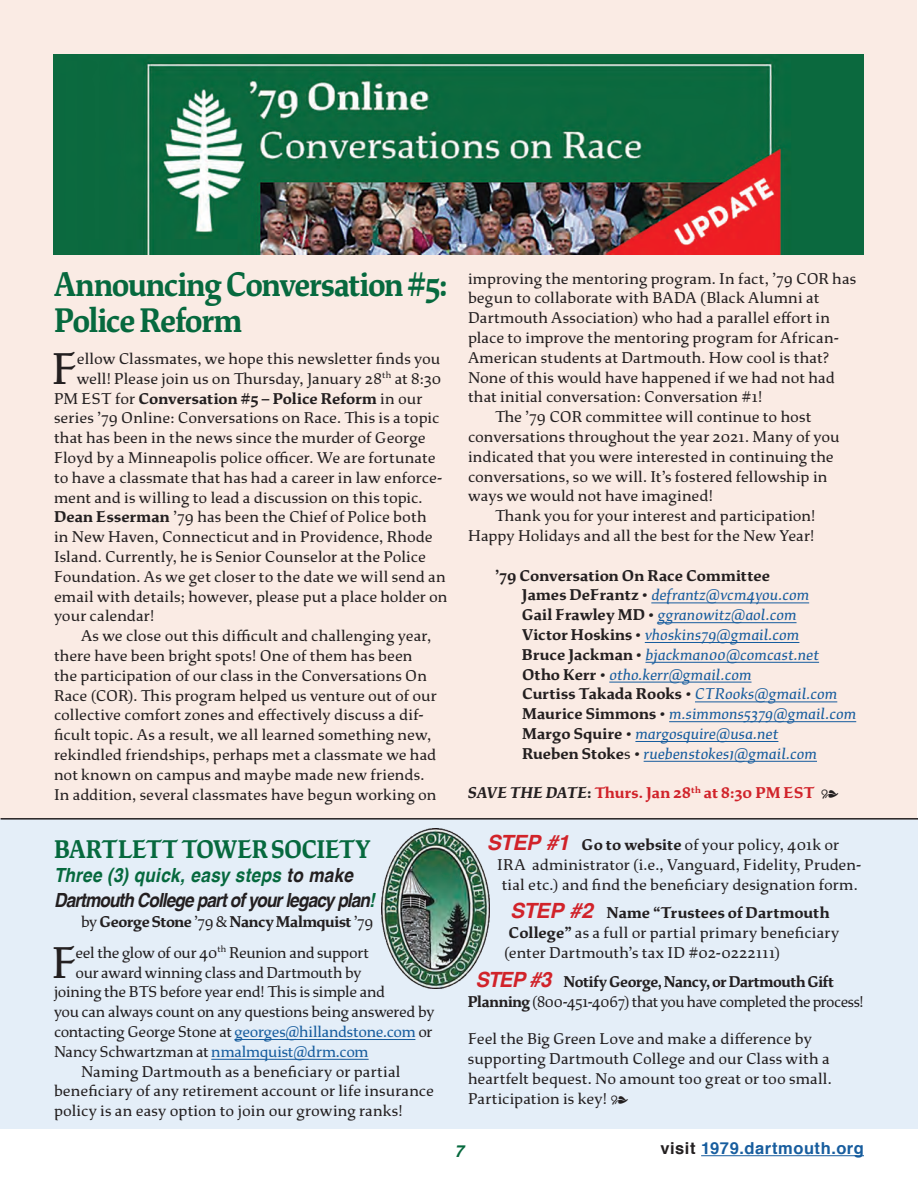
<style>
.page{position:relative;width:918px;height:1188px;background:#fff}
.page>*{position:absolute;margin:0;border:0;box-sizing:border-box;transform-origin:0 0}
.Paragraph_Text_Lead{font:46.95px "Dartmouth Ruzicka";color:#231f20}
.Paragraph_Heading{font:700 36px "Dartmouth Ruzicka";letter-spacing:-.035em;color:#06693e;scale:.88 1}
.Paragraph_Heading-2{font:700 36px "Dartmouth Ruzicka";letter-spacing:-.035em;color:#06693e;scale:.89 1}
.Paragraph_Heading-3{font:700 27px "Dartmouth Ruzicka";letter-spacing:-.025em;color:#06693e;scale:.89 1}
.Paragraph_Sub_head{font:italic 700 19.5px/25.2px "Helvetica";letter-spacing:-.045em;color:#231f20;scale:.88 1}
.Paragraph_Text_2{font:16.5px/19.8px "Dartmouth Ruzicka";letter-spacing:.005em;color:#231f20}
.Paragraph_Text_Lead-2{font:16.5px "Dartmouth Ruzicka";color:#231f20}
.Paragraph_Text_2-2{font:italic 16.5px "Dartmouth Ruzicka";color:#175d9e}
.Paragraph_Text_2-3{font:16.5px/19.8px "Dartmouth Ruzicka";letter-spacing:-.025em;color:#231f20;scale:.96 1}
.Paragraph_Text_2-4{font:700 16.5px "Dartmouth Ruzicka";letter-spacing:-.005em;color:#231f20}
.Paragraph_Text_Lead-3{font:700 16.5px "Dartmouth Ruzicka";color:#231f20}
.Paragraph_Text_2-5{font:700 16.5px "Dartmouth Ruzicka";letter-spacing:.015em;color:#d1232a}
.Paragraph_Text_Lead-4{font:16.5px "Dartmouth Ruzicka";letter-spacing:-.02em;color:#231f20}
.Paragraph_Text_2-6{font:700 16.5px "Dartmouth Ruzicka";letter-spacing:-.025em;color:#231f20}
.t1{font:700 16.5px "Helvetica";letter-spacing:.03em;color:#175d9e}
.t2{font:italic 700 16.5px "Helvetica";color:#06693e}
.s1{font-weight:400}
.s2{font-weight:700}
.s3{font-weight:700;font-style:normal;color:#231f20}
.s4{font-style:normal;color:#231f20}
.s5{font-weight:400;font-style:italic;color:#175d9e}
.s6{font-style:italic;color:#231f20}
.s7{color:#231f20}
.s8{font-weight:400;color:#231f20}
.s9{color:#06693e}
.s10{color:#175d9e}
.s11{font-family:"Helvetica";font-weight:700;font-style:italic;font-size:21px;color:#d1232a}
</style>
<div class="page">
<hr style="left:701px;top:1155px;width:163px;height:1px;background:#175d9e">
<div style="left:1px;top:819px;width:917px;height:309px;background:#e4eef8"></div>
<div style="left:0;top:0;width:916px;height:819px;background:#faebe4"></div>
<hr style="left:651px;top:602px;width:158px;height:1px;background:#175d9e">
<hr style="left:658px;top:622px;width:139px;height:1px;background:#175d9e">
<hr style="left:645px;top:642px;width:154px;height:1px;background:#175d9e">
<hr style="left:645px;top:662px;width:174px;height:1px;background:#175d9e">
<hr style="left:609px;top:682px;width:143px;height:1px;background:#175d9e">
<hr style="left:695px;top:701px;width:142px;height:1px;background:#175d9e">
<hr style="left:669px;top:721px;width:187px;height:1px;background:#175d9e">
<hr style="left:635px;top:741px;width:143px;height:1px;background:#175d9e">
<hr style="left:644px;top:761px;width:173px;height:1px;background:#175d9e">
<img style="left:53px;top:54px;width:810px;height:201px">
<hr style="left:235px;top:1039px;width:180px;height:1px;background:#175d9e">
<hr style="left:211px;top:1059px;width:158px;height:1px;background:#175d9e">
<img style="left:382px;top:828px;width:108px;height:161px">
<hr style="left:1px;top:818px;width:917px;height:2px;background:#231f20">
<p class="Paragraph_Heading" style="left:54px;top:264px;width:449px">Announcing Conversation #5:</p>
<p class="Paragraph_Heading-2" style="left:54px;top:300px;width:213px">Police Reform</p>
<p class="Paragraph_Text_Lead" style="left:52px;top:341px;width:26px">F</p>
<p class="Paragraph_Text_Lead-2" style="left:77px;top:349px;width:365px">ellow Classmates, we hope this newsletter finds you</p>
<p class="Paragraph_Text_Lead-2" style="left:77px;top:369px;width:366px">well! Please join us on Thursday, January 28<sup>th</sup> at 8:30</p>
<p class="Paragraph_Text_Lead-3" style="left:54px;top:389px;width:370px"><span class="s1">PM EST for</span> Conversation #5 – Police Reform <span class="s1">in our</span></p>
<p class="Paragraph_Text_Lead-2" style="left:54px;top:409px;width:387px">series ’79 Online: Conversations on Race. This is a topic</p>
<p class="Paragraph_Text_Lead-2" style="left:54px;top:428px;width:373px">that has been in the news since the murder of George</p>
<p class="Paragraph_Text_Lead-2" style="left:54px;top:448px;width:383px">Floyd by a Minneapolis police officer. We are fortunate</p>
<p class="Paragraph_Text_Lead-2" style="left:54px;top:468px;width:390px">to have a classmate that has had a career in law enforce-</p>
<p class="Paragraph_Text_Lead-2" style="left:54px;top:488px;width:370px">ment and is willing to lead a discussion on this topic.</p>
<p class="Paragraph_Text_Lead-2" style="left:54px;top:508px;width:374px"><span class="s2">Dean Esserman</span> ’79 has been the Chief of Police both</p>
<p class="Paragraph_Text_Lead-2" style="left:54px;top:527px;width:380px">in New Haven, Connecticut and in Providence, Rhode</p>
<p class="Paragraph_Text_Lead-2" style="left:54px;top:547px;width:373px">Island. Currently, he is Senior Counselor at the Police</p>
<p class="Paragraph_Text_Lead-2" style="left:54px;top:567px;width:393px">Foundation. As we get closer to the date we will send an</p>
<p class="Paragraph_Text_Lead-2" style="left:54px;top:587px;width:395px">email with details; however, please put a place holder on</p>
<p class="Paragraph_Text_Lead-2" style="left:54px;top:607px;width:102px">your calendar!</p>
<p class="Paragraph_Text_2" style="left:54px;top:626px;width:384px;text-indent:27px">As we close out this difficult and challenging year, there have been bright spots! One of them has been the participation of our class in the Conversations On Race (COR). This program helped us venture out of our collective comfort zones and effectively discuss a dif&shy;ficult topic. As a result, we all learned something new, rekindled friendships, perhaps met a classmate we had not known on campus and maybe made new friends.<br>In addition, several classmates have begun working on</p>
<p class="Paragraph_Text_2" style="left:468px;top:269px;width:390px">improving the mentoring program. In fact, ’79 COR has begun to collaborate with BADA (Black Alumni at Dartmouth Association) who had a parallel effort in place to improve the mentoring program for African-American students at Dartmouth. How cool is that?<br>None of this would have happened if we had not had that initial conversation: Conversation #1!</p>
<p class="Paragraph_Text_2" style="left:468px;top:407px;width:373px;text-indent:27px">The ’79 COR committee will continue to host conversations throughout the year 2021. Many of you indicated that you were interested in continuing the conversations, so we will. It’s fostered fellowship in ways we would not have imagined!</p>
<p class="Paragraph_Text_2" style="left:468px;top:506px;width:349px;text-align:right">Thank you for your interest and participation!<br>Happy Holidays and all the best for the New Year!</p>
<p class="Paragraph_Text_2-4" style="left:495px;top:566px;width:277px">’79 Conversation On Race Committee</p>
<p class="Paragraph_Text_2-2" style="left:522px;top:584px;width:289px"><span class="s3">James DeFrantz</span> <span class="s4">•</span> defrantz@vcm4you.com</p>
<p class="Paragraph_Text_2-2" style="left:522px;top:604px;width:276px"><span class="s3">Gail Frawley MD</span> <span class="s4">•</span> ggranowitz@aol.com</p>
<p class="Paragraph_Text_2-2" style="left:522px;top:624px;width:279px"><span class="s3">Victor Hoskins</span> <span class="s4">•</span> vhoskins79@gmail.com</p>
<p class="Paragraph_Text_2-2" style="left:522px;top:644px;width:299px"><span class="s3">Bruce Jackman</span> <span class="s4">•</span> bjackman00@comcast.net</p>
<p class="Paragraph_Text_2-2" style="left:522px;top:664px;width:231px"><span class="s3">Otho Kerr</span> <span class="s4">•</span> otho.kerr@gmail.com</p>
<p class="Paragraph_Text_2-4" style="left:522px;top:684px;width:317px">Curtiss Takada Rooks <span class="s1">•</span> <span class="s5">CTRooks@gmail.com</span></p>
<p class="Paragraph_Text_2-2" style="left:522px;top:703px;width:336px"><span class="s3">Maurice Simmons</span> <span class="s4">•</span> m.simmons5379@gmail.com</p>
<p class="Paragraph_Text_2-2" style="left:522px;top:723px;width:258px"><span class="s3">Margo Squire</span> <span class="s4">•</span> margosquire@usa.net</p>
<p class="Paragraph_Text_2-2" style="left:522px;top:743px;width:297px"><span class="s3">Rueben Stoke</span><span class="s4">s •</span> ruebenstokes1@gmail.com</p>
<p class="Paragraph_Text_2-5" style="left:468px;top:783px;width:372px"><span class="s6">SAVE THE DATE</span><span class="s7">:</span>Thurs. Jan 28<sup>th</sup> at 8:30 PM EST <span class="s8">❧</span></p>
<p class="Paragraph_Heading-3" style="left:54px;top:834px;width:357px">BARTLETT TOWER SOCIETY</p>
<p class="Paragraph_Sub_head" style="left:54px;top:863px;width:366px"><span class="s9">Three (3) quick, easy steps</span> to make<br>Dartmouth College part of your legacy plan<span class="s9">!</span></p>
<p class="Paragraph_Text_2-6" style="left:81px;top:912px;width:294px"><span class="s1">by</span> George Stone <span class="s1">’79 &amp;</span> Nancy Malmquist <span class="s1">’79</span></p>
<p class="Paragraph_Text_Lead" style="left:52px;top:935px;width:26px">F</p>
<p class="Paragraph_Text_Lead-4" style="left:75px;top:943px;width:295px">eel the glow of our 40<sup>th</sup> Reunion and support</p>
<p class="Paragraph_Text_Lead-2" style="left:75px;top:963px;width:288px">our award winning class and Dartmouth by</p>
<p class="Paragraph_Text_Lead-2" style="left:54px;top:983px;width:332px">joining the BTS before year end! This is simple and</p>
<p class="Paragraph_Text_Lead-2" style="left:54px;top:1002px;width:382px">you can always count on any questions being answered by</p>
<p class="Paragraph_Text_Lead-2" style="left:54px;top:1022px;width:380px">contacting George Stone at <span class="s10">georges@hillandstone.com</span> or</p>
<p class="Paragraph_Text_Lead-2" style="left:54px;top:1042px;width:316px">Nancy Schwartzman at <span class="s10">nmalmquist@drm.com</span></p>
<p class="Paragraph_Text_2" style="left:54px;top:1062px;width:382px;text-indent:27px">Naming Dartmouth as a beneficiary or partial beneficiary of any retirement account or life insurance policy is an easy option to join our growing ranks!</p>
<p class="Paragraph_Text_2" style="left:497px;top:835px;width:366px;text-indent:-10px"><span class="s11">STEP #1</span> <span class="s2">Go to website</span> of your policy, 401k or<br>IRA administrator (i.e., Vanguard, Fidelity, Pruden&shy;tial etc.) and find the beneficiary designation form.</p>
<p class="Paragraph_Text_2" style="left:504px;top:903px;width:337px;text-indent:6px"><span class="s11">STEP #2</span> <span class="s2">Name “Trustees of Dartmouth<br>College”</span> as a full or partial primary beneficiary (enter Dartmouth’s tax ID #02-0222111)</p>
<p class="Paragraph_Text_2-3" style="left:468px;top:972px;width:414px;text-indent:8px"><span class="s11">STEP #3</span> <span class="s2">Notify George, Nancy, or Dartmouth Gift<br>Planning</span> (800-451-4067) that you have completed the process!</p>
<p class="Paragraph_Text_2" style="left:468px;top:1029px;width:365px">Feel the Big Green Love and make a difference by supporting Dartmouth College and our Class with a heartfelt bequest. No amount too great or too small.<br>Participation is key! ❧</p>
<p class="t2" style="left:454px;top:1138px;width:11px">7</p>
<p class="t1" style="left:661px;top:1135px;width:205px"><span class="s7">visit</span> 1979.dartmouth.org</p>
</div>
